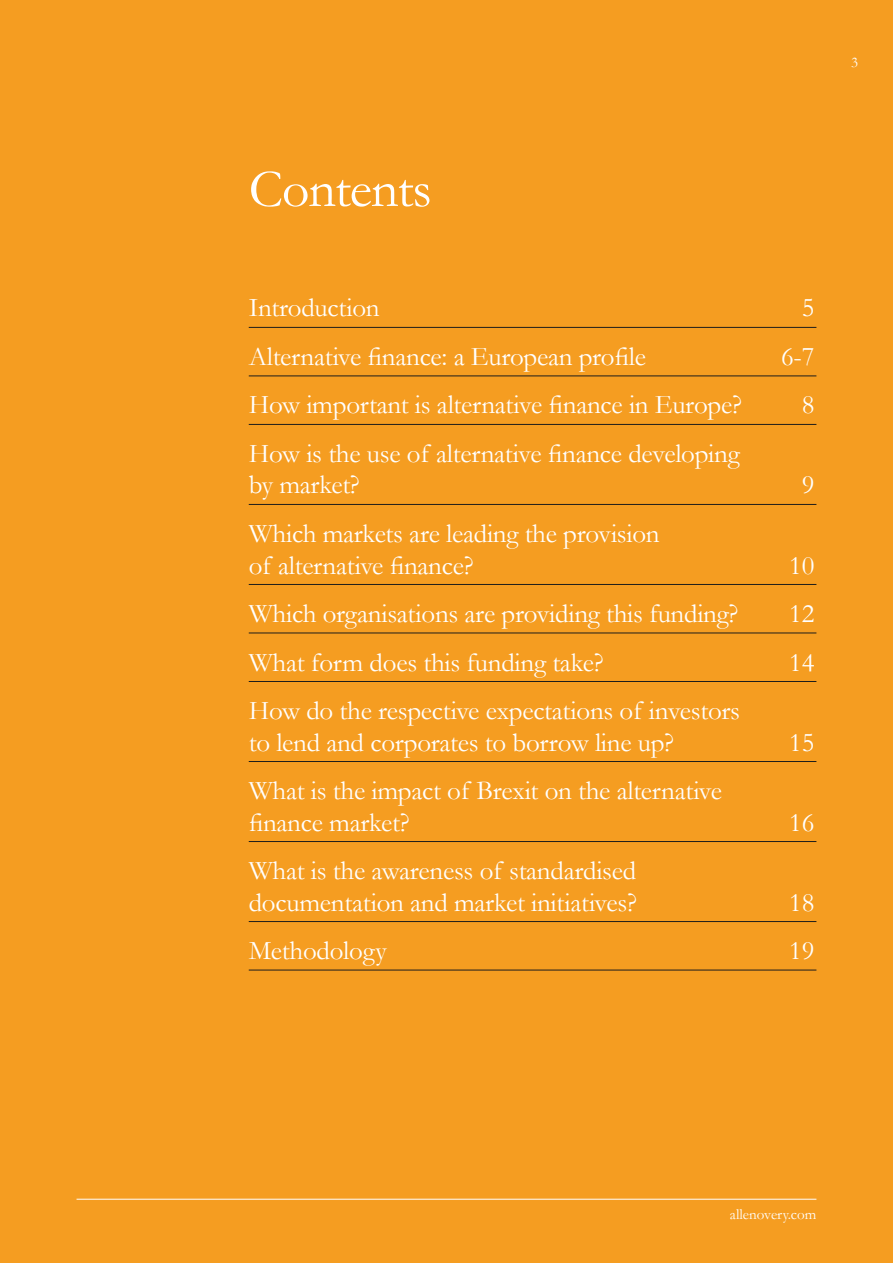
<style>
.page{position:relative;width:893px;height:1263px;background:#f59d21}
.page>*{position:absolute;margin:0;border:0;box-sizing:border-box;transform-origin:0 0}
.t1{font:54px "Garamond AO";letter-spacing:-.02em;color:#fff}
.t2{font:27px/31.5px "Garamond AO";letter-spacing:-.01em;color:#fff}
.t3{font:15px "Garamond AO";color:#fff}
</style>
<div class="page">
<hr style="left:249px;top:327px;width:567px;height:1px;background:#1d1d1b">
<hr style="left:249px;top:375px;width:567px;height:1px;background:#1d1d1b">
<hr style="left:249px;top:424px;width:567px;height:1px;background:#1d1d1b">
<hr style="left:249px;top:504px;width:567px;height:1px;background:#1d1d1b">
<hr style="left:249px;top:584px;width:567px;height:1px;background:#1d1d1b">
<hr style="left:249px;top:633px;width:567px;height:1px;background:#1d1d1b">
<hr style="left:249px;top:681px;width:567px;height:1px;background:#1d1d1b">
<hr style="left:249px;top:761px;width:567px;height:1px;background:#1d1d1b">
<hr style="left:249px;top:841px;width:567px;height:1px;background:#1d1d1b">
<hr style="left:249px;top:921px;width:567px;height:1px;background:#1d1d1b">
<hr style="left:249px;top:970px;width:567px;height:1px;background:#1d1d1b">
<hr style="left:77px;top:1199px;width:739px;height:1px;background:#fff">
<p class="t3" style="left:851px;top:52px;width:9px">3</p>
<h1 class="t1" style="left:249px;top:153px;width:185px">Contents</h1>
<p class="t2" style="left:249px;top:291px;width:132px">Introduction</p>
<p class="t2" style="left:802px;top:291px;width:14px">5</p>
<p class="t2" style="left:249px;top:340px;width:399px">Alternative finance: a European profile</p>
<p class="t2" style="left:781px;top:340px;width:35px">6-7</p>
<p class="t2" style="left:249px;top:388px;width:495px">How important is alternative finance in Europe?</p>
<p class="t2" style="left:802px;top:388px;width:14px">8</p>
<p class="t2" style="left:249px;top:437px;width:493px">How is the use of alternative finance developing by market?</p>
<p class="t2" style="left:802px;top:469px;width:14px">9</p>
<p class="t2" style="left:249px;top:517px;width:412px">Which markets are leading the provision of alternative finance?</p>
<p class="t2" style="left:789px;top:549px;width:27px">10</p>
<p class="t2" style="left:249px;top:597px;width:491px">Which organisations are providing this funding?</p>
<p class="t2" style="left:789px;top:597px;width:27px">12</p>
<p class="t2" style="left:249px;top:646px;width:356px">What form does this funding take?</p>
<p class="t2" style="left:789px;top:646px;width:27px">14</p>
<p class="t2" style="left:249px;top:694px;width:493px">How do the respective expectations of investors to lend and corporates to borrow line up?</p>
<p class="t2" style="left:789px;top:726px;width:27px">15</p>
<p class="t2" style="left:249px;top:774px;width:475px">What is the impact of Brexit on the alternative finance market?</p>
<p class="t2" style="left:249px;top:854px;width:390px">What is the awareness of standardised documentation and market initiatives?</p>
<p class="t2" style="left:789px;top:806px;width:27px">16</p>
<p class="t2" style="left:789px;top:886px;width:27px">18</p>
<p class="t2" style="left:249px;top:934px;width:140px">Methodology</p>
<p class="t2" style="left:789px;top:934px;width:27px">19</p>
<p class="t3" style="left:730px;top:1204px;width:88px">allenovery.com</p>
</div>
